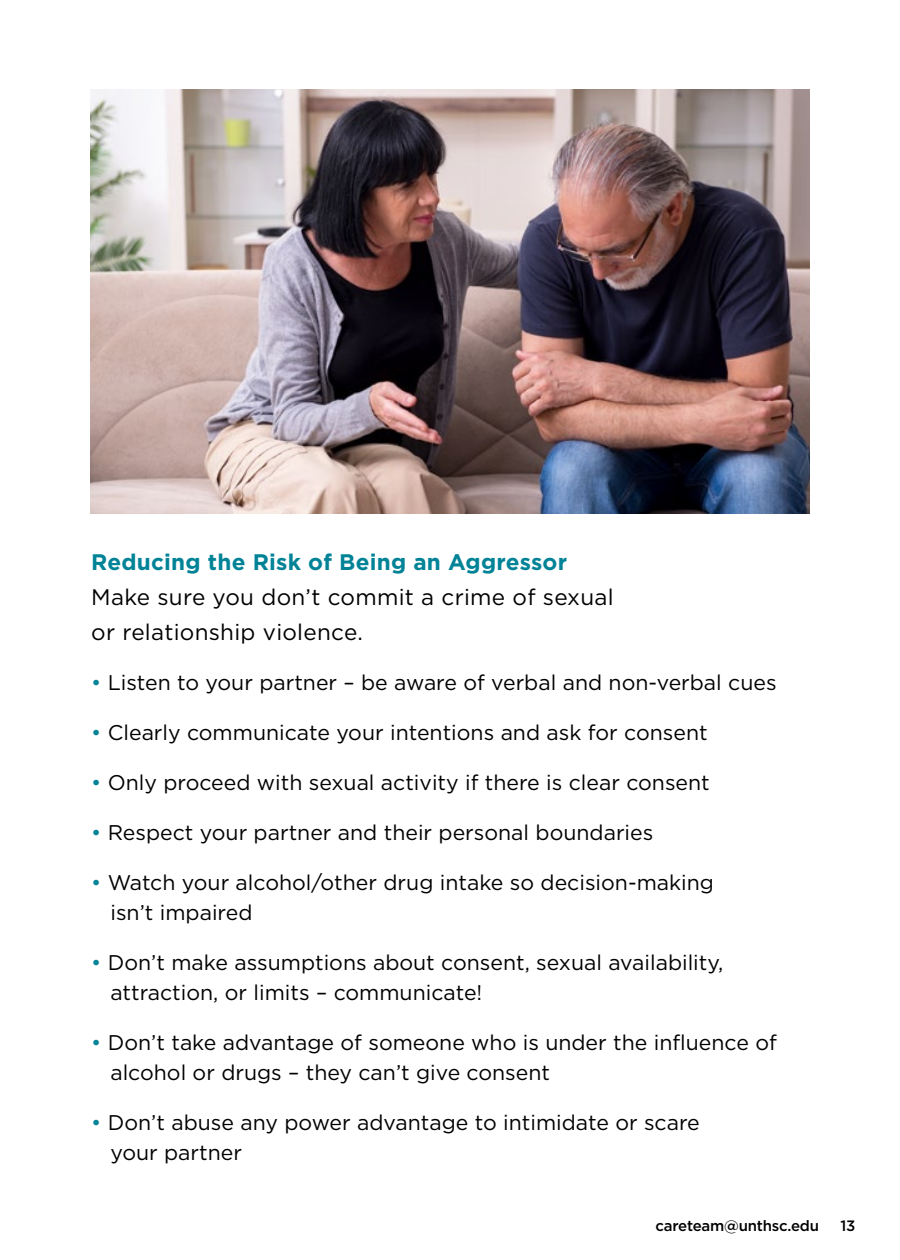
<style>
.page{position:relative;width:900px;height:1260px;background:#fff}
.page>*{position:absolute;margin:0;border:0;box-sizing:border-box;transform-origin:0 0}
.t1{font:22.5px/35px "Gotham";letter-spacing:.01em;color:#000}
.t2{font:700 22.5px "Gotham";letter-spacing:.01em;color:#008397}
.t3{font:21.25px/30px "Gotham";color:#000}
.t4{font:500 15px "Gotham";letter-spacing:-.015em;color:#000}
.s1{color:#008397}
</style>
<div class="page">
<img style="left:90px;top:89px;width:720px;height:424px">
<p class="t2" style="left:91px;top:549px;width:477px">Reducing the Risk of Being an Aggressor</p>
<p class="t1" style="left:91px;top:579px;width:524px">Make sure you don’t commit a crime of sexual or relationship violence.</p>
<p class="t3" style="left:91px;top:667px;width:687px"><span class="s1">•</span> Listen to your partner – be aware of verbal and non-verbal cues</p>
<p class="t3" style="left:91px;top:717px;width:618px"><span class="s1">•</span> Clearly communicate your intentions and ask for consent</p>
<p class="t3" style="left:91px;top:767px;width:620px"><span class="s1">•</span> Only proceed with sexual activity if there is clear consent</p>
<p class="t3" style="left:91px;top:817px;width:564px"><span class="s1">•</span> Respect your partner and their personal boundaries</p>
<p class="t3" style="left:110px;top:867px;width:605px;text-indent:-19px"><span class="s1">•</span> Watch your alcohol/other drug intake so decision-making isn’t impaired</p>
<p class="t3" style="left:110px;top:947px;width:614px;text-indent:-19px"><span class="s1">•</span> Don’t make assumptions about consent, sexual availability, attraction, or limits – communicate!</p>
<p class="t3" style="left:110px;top:1027px;width:668px;text-indent:-19px"><span class="s1">•</span> Don’t take advantage of someone who is under the influence of alcohol or drugs – they can’t give consent</p>
<p class="t3" style="left:110px;top:1107px;width:591px;text-indent:-19px"><span class="s1">•</span> Don’t abuse any power advantage to intimidate or scare your partner</p>
<p class="t4" style="left:656px;top:1216px;width:165px">careteam@unthsc.edu</p>
<p class="t4" style="left:841px;top:1216px;width:16px">13</p>
</div>
